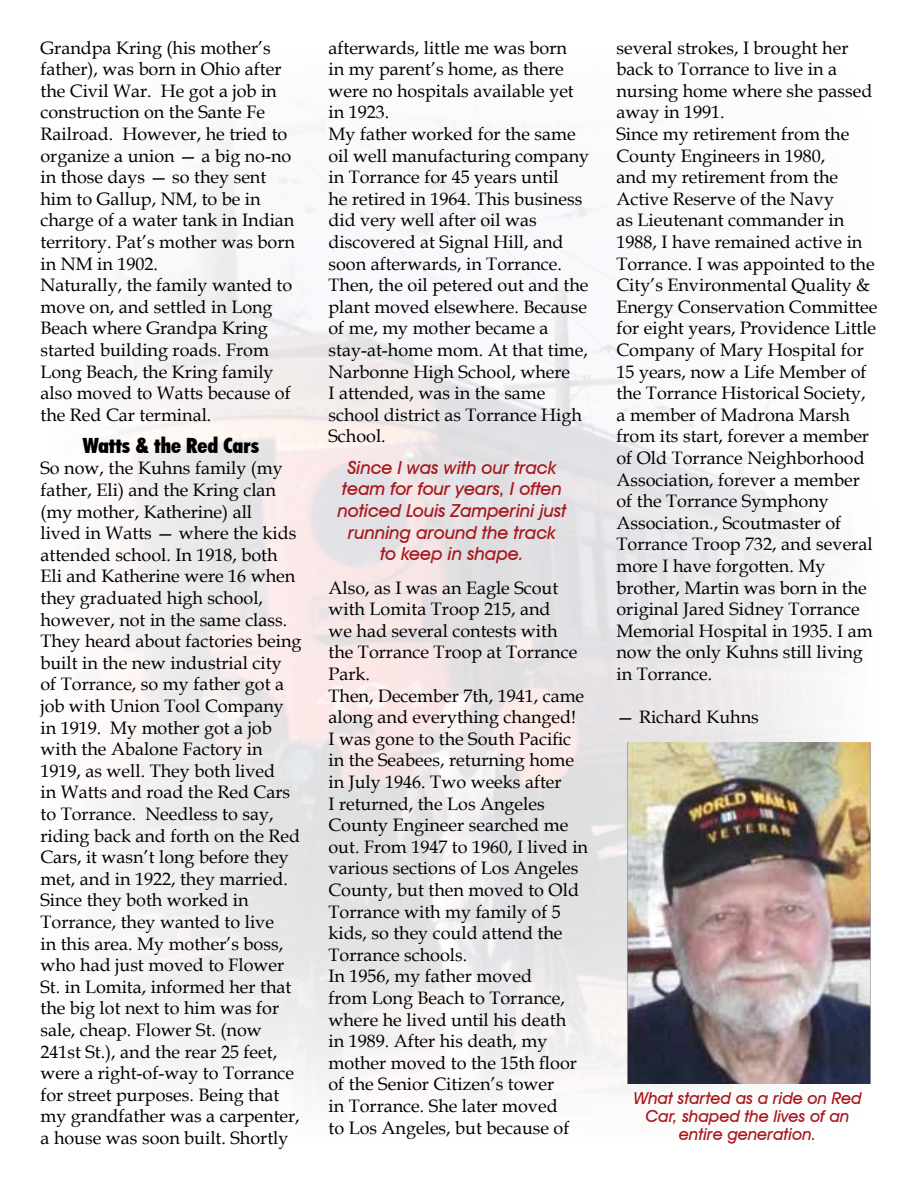
<style>
.page{position:relative;width:918px;height:1188px;background:#fff}
.page>*{position:absolute;margin:0;border:0;box-sizing:border-box;transform-origin:0 0}
.t1{font:900 condensed 21px "Futura BT";color:#000}
.t2{font:18px/21.6px "Book Antiqua";color:#000}
.t3{font:italic 500 18px/21.6px "Avant Garde IT Cby BT";color:#a8171c;text-align:center}
.t4{font:italic 500 16.5px/18px "Avant Garde IT Cby BT";color:#a8171c;text-align:center}
</style>
<div class="page">
<img style="left:104px;top:119px;width:767px;height:983px">
<img style="left:627px;top:743px;width:243px;height:341px">
<p class="t2" style="left:40px;top:36px;width:256px">Grandpa Kring (his mother’s father), was born in Ohio after the Civil War. He got a job in construction on the Sante Fe<br>Railroad. However, he tried to organize a union — a big no-no in those days — so they sent him to Gallup, NM, to be in charge of a water tank in Indian territory. Pat’s mother was born in NM in 1902.<br>Naturally, the family wanted to move on, and settled in Long<br>Beach where Grandpa Kring started building roads. From<br>Long Beach, the Kring family also moved to Watts because of the Red Car terminal.</p>
<p class="t1" style="left:83px;top:433px;width:178px">Watts &amp; the Red Cars</p>
<p class="t2" style="left:40px;top:457px;width:263px">So now, the Kuhns family (my father, Eli) and the Kring clan (my mother, Katherine) all<br>lived in Watts — where the kids attended school. In 1918, both<br>Eli and Katherine were 16 when they graduated high school, however, not in the same class.<br>They heard about factories being built in the new industrial city of Torrance, so my father got a job with Union Tool Company in 1919. My mother got a job with the Abalone Factory in<br>1919, as well. They both lived<br>in Watts and road the Red Cars to Torrance. Needless to say, riding back and forth on the Red<br>Cars, it wasn’t long before they met, and in 1922, they married.<br>Since they both worked in<br>Torrance, they wanted to live<br>in this area. My mother’s boss, who had just moved to Flower<br>St. in Lomita, informed her that the big lot next to him was for sale, cheap. Flower St. (now<br>241st St.), and the rear 25 feet, were a right-of-way to Torrance for street purposes. Being that my grandfather was a carpenter, a house was soon built. Shortly</p>
<p class="t2" style="left:328px;top:36px;width:262px">afterwards, little me was born<br>in my parent’s home, as there were no hospitals available yet in 1923.<br>My father worked for the same oil well manufacturing company in Torrance for 45 years until<br>he retired in 1964. This business did very well after oil was discovered at Signal Hill, and soon afterwards, in Torrance.<br>Then, the oil petered out and the plant moved elsewhere. Because of me, my mother became a stay-at-home mom. At that time,<br>Narbonne High School, where<br>I attended, was in the same school district as Torrance High<br>School.</p>
<p class="t3" style="left:337px;top:456px;width:230px">Since I was with our track team for four years, I often noticed Louis Zamperini just running around the track<br>to keep in shape.</p>
<p class="t2" style="left:328px;top:576px;width:261px">Also, as I was an Eagle Scout with Lomita Troop 215, and<br>we had several contests with<br>the Torrance Troop at Torrance<br>Park.<br>Then, December 7th, 1941, came along and everything changed!<br>I was gone to the South Pacific in the Seabees, returning home in July 1946. Two weeks after<br>I returned, the Los Angeles<br>County Engineer searched me out. From 1947 to 1960, I lived in various sections of Los Angeles<br>County, but then moved to Old<br>Torrance with my family of 5 kids, so they could attend the<br>Torrance schools.<br>In 1956, my father moved<br>from Long Beach to Torrance, where he lived until his death<br>in 1989. After his death, my mother moved to the 15th floor of the Senior Citizen’s tower<br>in Torrance. She later moved<br>to Los Angeles, but because of</p>
<p class="t2" style="left:616px;top:36px;width:262px">several strokes, I brought her back to Torrance to live in a nursing home where she passed away in 1991.<br>Since my retirement from the<br>County Engineers in 1980,<br>and my retirement from the<br>Active Reserve of the Navy<br>as Lieutenant commander in<br>1988, I have remained active in<br>Torrance. I was appointed to the<br>City’s Environmental Quality &amp;<br>Energy Conservation Committee for eight years, Providence Little<br>Company of Mary Hospital for<br>15 years, now a Life Member of the Torrance Historical Society, a member of Madrona Marsh from its start, forever a member of Old Torrance Neighborhood<br>Association, forever a member of the Torrance Symphony<br>Association., Scoutmaster of<br>Torrance Troop 732, and several more I have forgotten. My brother, Martin was born in the original Jared Sidney Torrance<br>Memorial Hospital in 1935. I am now the only Kuhns still living in Torrance.</p>
<p class="t2" style="left:616px;top:706px;width:144px">— Richard Kuhns</p>
<p class="t4" style="left:634px;top:1089px;width:230px">What started as a ride on Red<br>Car, shaped the lives of an entire generation.</p>
</div>
